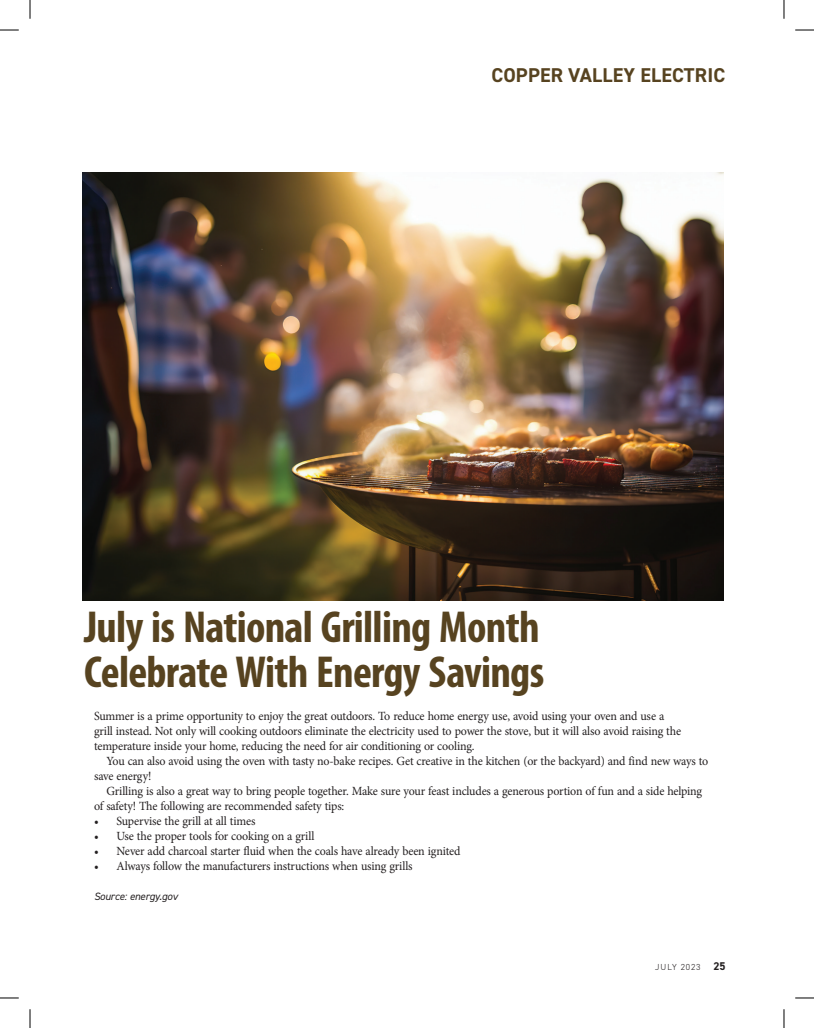
<style>
.page{position:relative;width:814px;height:1028px;background:#fff}
.page>*{position:absolute;margin:0;border:0;box-sizing:border-box;transform-origin:0 0}
.t1{font:700 condensed 45px/45px "Myriad Pro";letter-spacing:-.015em;color:#574320}
.t2{font:700 20px "DIN2014";letter-spacing:.01em;color:#574320}
.t3{font:12.5px/15px "Minion Pro";letter-spacing:-.015em;color:#231f20;scale:.96 1}
.t4{font:italic 10.62px "DIN2014";letter-spacing:-.01em;color:#231f20}
.t5{font:300 8.75px "DIN2014";letter-spacing:.1em;color:#231f20}
.s1{font-weight:700;font-size:11.25px}
</style>
<div class="page">
<img style="left:82px;top:173px;width:642px;height:427px">
<svg style="left:0;top:29px;width:19px;height:2px"></svg>
<svg style="left:795px;top:29px;width:19px;height:2px"></svg>
<svg style="left:0;top:997px;width:19px;height:1px"></svg>
<svg style="left:795px;top:997px;width:19px;height:1px"></svg>
<svg style="left:29px;top:0;width:2px;height:19px"></svg>
<svg style="left:29px;top:1009px;width:2px;height:19px"></svg>
<svg style="left:783px;top:0;width:2px;height:19px"></svg>
<svg style="left:783px;top:1009px;width:2px;height:19px"></svg>
<h2 class="t2" style="left:491px;top:62px;width:235px">COPPER VALLEY ELECTRIC</h2>
<h1 class="t1" style="left:84px;top:603px;width:462px">July is National Grilling Month<br>Celebrate With Energy Savings</h1>
<p class="t3" style="left:94px;top:709px;width:613px">Summer is a prime opportunity to enjoy the great outdoors. To reduce home energy use, avoid using your oven and use a grill instead. Not only will cooking outdoors eliminate the electricity used to power the stove, but it will also avoid raising the temperature inside your home, reducing the need for air conditioning or cooling.</p>
<p class="t3" style="left:94px;top:754px;width:641px;text-indent:13px">You can also avoid using the oven with tasty no-bake recipes. Get creative in the kitchen (or the backyard) and find new ways to save energy!</p>
<p class="t3" style="left:94px;top:784px;width:635px;text-indent:13px">Grilling is also a great way to bring people together. Make sure your feast includes a generous portion of fun and a side helping of safety! The following are recommended safety tips:</p>
<p class="t3" style="left:94px;top:814px;width:170px">• Supervise the grill at all times</p>
<p class="t3" style="left:94px;top:829px;width:231px">• Use the proper tools for cooking on a grill</p>
<p class="t3" style="left:94px;top:844px;width:383px">• Never add charcoal starter fluid when the coals have already been ignited</p>
<p class="t3" style="left:94px;top:859px;width:333px">• Always follow the manufacturers instructions when using grills</p>
<p class="t4" style="left:94px;top:890px;width:85px">Source: energy.gov</p>
<p class="t5" style="left:655px;top:961px;width:72px">JULY 2023 <span class="s1">25</span></p>
</div>
